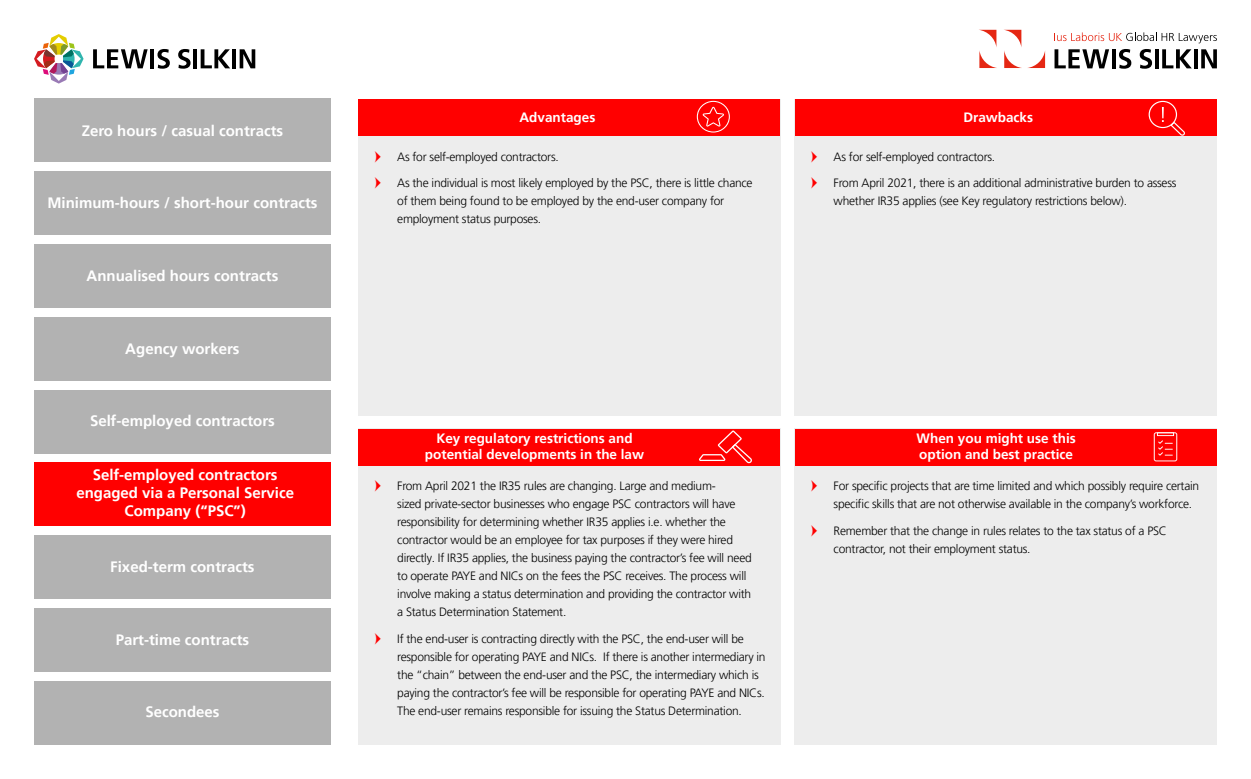
<style>
.page{position:relative;width:1251px;height:779px;background:#fff}
.page>*{position:absolute;margin:0;border:0;box-sizing:border-box;transform-origin:0 0}
.t1{font:700 15px/18px "Frutiger LT Pro";color:#fff;text-align:center}
.t2{font:700 13.5px/16.2px "Frutiger LT Pro";color:#fff;text-align:center}
.t3{font:300 12px/18px "Frutiger LT Pro";letter-spacing:-.02em;color:#000}
</style>
<div class="page">
<svg style="left:34px;top:34px;width:50px;height:50px"></svg>
<svg style="left:93px;top:49px;width:55px;height:19px"></svg>
<hr style="left:150px;top:49px;width:4px;height:19px;background:#000">
<svg style="left:178px;top:49px;width:12px;height:20px"></svg>
<hr style="left:193px;top:49px;width:4px;height:19px;background:#000">
<svg style="left:201px;top:49px;width:29px;height:19px"></svg>
<hr style="left:232px;top:49px;width:4px;height:19px;background:#000">
<svg style="left:239px;top:49px;width:16px;height:19px"></svg>
<svg style="left:157px;top:49px;width:13px;height:20px"></svg>
<svg style="left:979px;top:30px;width:18px;height:38px"></svg>
<svg style="left:1004px;top:30px;width:40px;height:38px"></svg>
<svg style="left:1054px;top:32px;width:162px;height:11px"></svg>
<svg style="left:1054px;top:49px;width:54px;height:19px"></svg>
<svg style="left:1112px;top:49px;width:3px;height:19px"></svg>
<svg style="left:1139px;top:49px;width:12px;height:20px"></svg>
<svg style="left:1155px;top:49px;width:3px;height:19px"></svg>
<svg style="left:1162px;top:49px;width:29px;height:19px"></svg>
<svg style="left:1194px;top:49px;width:3px;height:19px"></svg>
<svg style="left:1201px;top:49px;width:15px;height:19px"></svg>
<svg style="left:1119px;top:49px;width:12px;height:20px"></svg>
<div style="left:358px;top:99px;width:422px;height:316px;background:#ededed"></div>
<div style="left:358px;top:428px;width:422px;height:316px;background:#ededed"></div>
<div style="left:794px;top:99px;width:422px;height:316px;background:#ededed"></div>
<div style="left:794px;top:428px;width:422px;height:316px;background:#ededed"></div>
<div style="left:358px;top:99px;width:421px;height:37px;background:#f00"></div>
<div style="left:358px;top:428px;width:421px;height:37px;background:#f00"></div>
<div style="left:795px;top:99px;width:420px;height:37px;background:#f00"></div>
<div style="left:795px;top:428px;width:420px;height:37px;background:#f00"></div>
<svg style="left:696px;top:101px;width:33px;height:31px"></svg>
<svg style="left:699px;top:430px;width:52px;height:33px"></svg>
<svg style="left:1148px;top:101px;width:36px;height:35px"></svg>
<svg style="left:1153px;top:432px;width:23px;height:29px"></svg>
<div style="left:34px;top:171px;width:296px;height:63px;background:#b2b2b2"></div>
<div style="left:34px;top:99px;width:296px;height:63px;background:#b2b2b2"></div>
<div style="left:34px;top:462px;width:296px;height:63px;background:#f00"></div>
<div style="left:34px;top:244px;width:296px;height:63px;background:#b2b2b2"></div>
<div style="left:34px;top:535px;width:296px;height:63px;background:#b2b2b2"></div>
<div style="left:34px;top:317px;width:296px;height:63px;background:#b2b2b2"></div>
<div style="left:34px;top:608px;width:296px;height:63px;background:#b2b2b2"></div>
<div style="left:34px;top:390px;width:296px;height:63px;background:#b2b2b2"></div>
<div style="left:34px;top:681px;width:296px;height:63px;background:#b2b2b2"></div>
<p class="t1" style="left:82px;top:121px;width:203px">Zero hours / casual contracts</p>
<p class="t1" style="left:47px;top:194px;width:271px">Minimum-hours / short-hour contracts</p>
<p class="t1" style="left:86px;top:267px;width:193px">Annualised hours contracts</p>
<p class="t1" style="left:125px;top:339px;width:116px">Agency workers</p>
<p class="t1" style="left:90px;top:412px;width:186px">Self-employed contractors</p>
<p class="t1" style="left:76px;top:465px;width:219px">Self-employed contractors engaged via a Personal Service<br>Company (“PSC”)</p>
<p class="t1" style="left:110px;top:557px;width:146px">Fixed-term contracts</p>
<p class="t1" style="left:116px;top:630px;width:135px">Part-time contracts</p>
<p class="t1" style="left:145px;top:702px;width:76px">Secondees</p>
<p class="t2" style="left:519px;top:109px;width:77px">Advantages</p>
<p class="t3" style="left:397px;top:147px;width:163px">As for self-employed contractors.</p>
<p class="t3" style="left:397px;top:174px;width:357px">As the individual is most likely employed by the PSC, there is little chance of them being found to be employed by the end-user company for employment status purposes.</p>
<p class="t2" style="left:963px;top:109px;width:71px">Drawbacks</p>
<p class="t3" style="left:833px;top:147px;width:163px">As for self-employed contractors.</p>
<p class="t3" style="left:833px;top:174px;width:344px">From April 2021, there is an additional administrative burden to assess whether IR35 applies (see Key regulatory restrictions below).</p>
<p class="t2" style="left:425px;top:429px;width:221px">Key regulatory restrictions and potential developments in the law</p>
<p class="t3" style="left:397px;top:476px;width:356px">From April 2021 the IR35 rules are changing. Large and medium-<br>sized private-sector businesses who engage PSC contractors will have responsibility for determining whether IR35 applies i.e. whether the contractor would be an employee for tax purposes if they were hired directly. If IR35 applies, the business paying the contractor’s fee will need to operate PAYE and NICs on the fees the PSC receives. The process will involve making a status determination and providing the contractor with a Status Determination Statement.</p>
<p class="t3" style="left:397px;top:629px;width:370px">If the end-user is contracting directly with the PSC, the end-user will be responsible for operating PAYE and NICs. If there is another intermediary in the “chain” between the end-user and the PSC, the intermediary which is paying the contractor’s fee will be responsible for operating PAYE and NICs.<br>The end-user remains responsible for issuing the Status Determination.</p>
<p class="t2" style="left:916px;top:429px;width:161px;text-align:left">When you might use this option and best practice</p>
<p class="t3" style="left:833px;top:476px;width:367px">For specific projects that are time limited and which possibly require certain specific skills that are not otherwise available in the company’s workforce.</p>
<p class="t3" style="left:833px;top:521px;width:335px">Remember that the change in rules relates to the tax status of a PSC contractor, not their employment status.</p>
</div>
